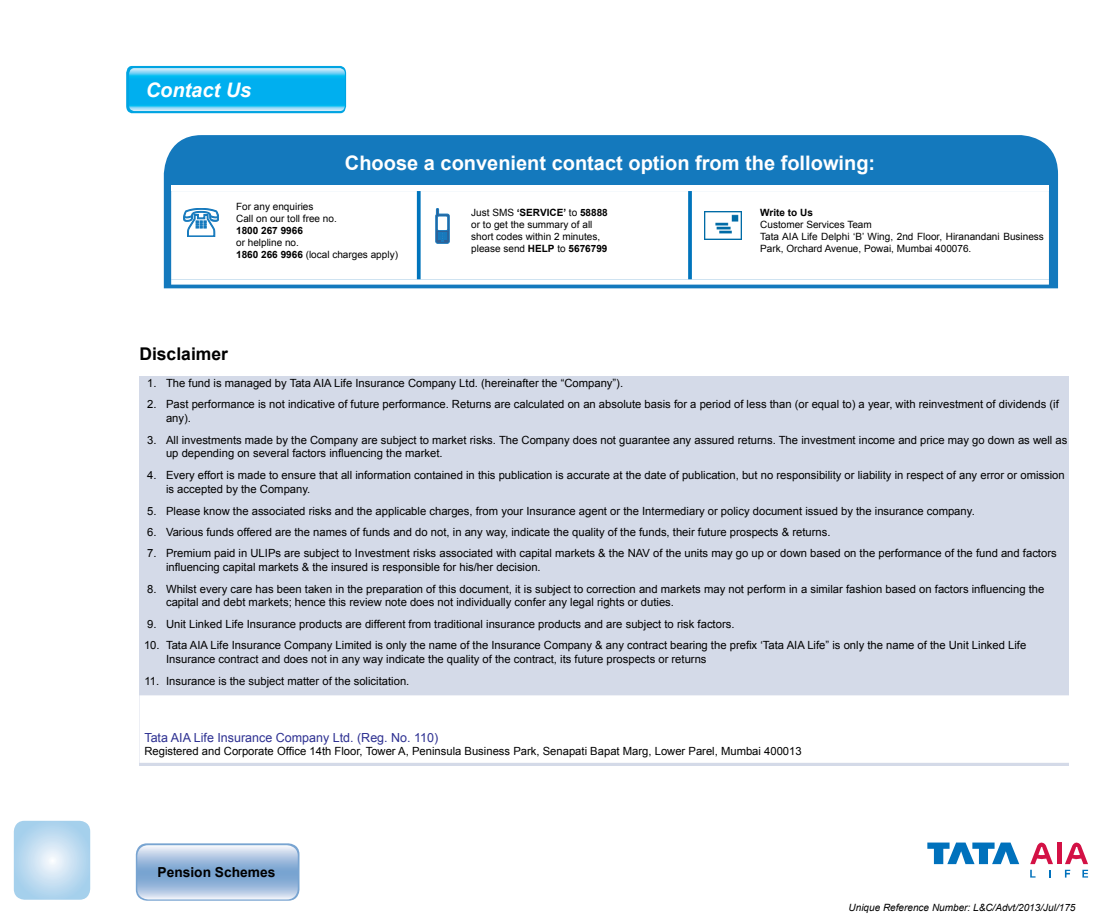
<style>
.page{position:relative;width:1099px;height:922px;background:#fff}
.page>*{position:absolute;margin:0;border:0;box-sizing:border-box;transform-origin:0 0}
.t1{font:700 20px "Arial";color:#fff}
.t2{font:italic 700 20px "Arial";color:#fff}
.t3{font:700 17.5px "Arial";color:#000}
.t4{font:700 13.75px "Arial";color:#000}
.t5{font:12.5px "Arial";color:#2e3192}
.t6{font:11.25px/13.5px "Arial";color:#000}
.t7{font:10px/12px "Arial";color:#000}
.t8{font:italic 10px "Arial";color:#000}
.t9{font:700 10px "Arial";color:#000}
.s1{font-weight:700}
</style>
<div class="page">
<div style="left:136px;top:843px;width:163px;height:57px;background:#78a4d1;border-radius:11px"></div>
<svg style="left:137px;top:845px;width:161px;height:54px"></svg>
<svg style="left:14px;top:820px;width:76px;height:79px;background:#bddbf0"></svg>
<svg style="left:1030px;top:842px;width:22px;height:21px"></svg>
<svg style="left:1065px;top:842px;width:23px;height:21px"></svg>
<div style="left:1056px;top:842px;width:5px;height:21px;background:#d31145"></div>
<svg style="left:1030px;top:869px;width:5px;height:8px"></svg>
<svg style="left:1064px;top:869px;width:6px;height:8px"></svg>
<svg style="left:1082px;top:869px;width:6px;height:8px"></svg>
<svg style="left:927px;top:842px;width:92px;height:21px"></svg>
<div style="left:164px;top:135px;width:893px;height:153px;background:#1479bd"></div>
<div style="left:171px;top:185px;width:877px;height:6px;background:#fff"></div>
<svg style="left:171px;top:191px;width:877px;height:88px"></svg>
<svg style="left:171px;top:279px;width:877px;height:5px"></svg>
<svg style="left:688px;top:191px;width:4px;height:88px"></svg>
<hr style="left:417px;top:191px;width:3px;height:88px;background:#0074bc">
<svg style="left:183px;top:208px;width:36px;height:29px"></svg>
<svg style="left:435px;top:208px;width:14px;height:35px"></svg>
<img style="left:704px;top:211px;width:37px;height:28px">
<svg style="left:126px;top:66px;width:220px;height:47px"></svg>
<img style="left:129px;top:68px;width:216px;height:43px">
<div style="left:139px;top:376px;width:930px;height:389px;background:#d4dae8"></div>
<div style="left:139px;top:695px;width:930px;height:67px;background:#fff"></div>
<h1 class="t2" style="left:146px;top:77px;width:107px">Contact Us</h1>
<h1 class="t1" style="left:345px;top:150px;width:532px">Choose a convenient contact option from the following:</h1>
<p class="t7" style="left:236px;top:201px;width:102px">For any enquiries<br>Call on our toll free no.</p>
<p class="t9" style="left:236px;top:224px;width:68px">1800 267 9966</p>
<p class="t7" style="left:236px;top:237px;width:163px">or helpline no.<br><span class="s1">1860 266 9966</span> (local charges apply)</p>
<p class="t7" style="left:471px;top:207px;width:138px">Just SMS <span class="s1">‘SERVICE’</span> to <span class="s1">58888 </span>or to get the summary of all short codes within 2 minutes, please send <span class="s1">HELP</span> to <span class="s1">5676799</span></p>
<p class="t9" style="left:760px;top:206px;width:54px">Write to Us</p>
<p class="t7" style="left:760px;top:219px;width:285px">Customer Services Team<br>Tata AIA Life Delphi ‘B’ Wing, 2nd Floor, Hiranandani Business<br>Park, Orchard Avenue, Powai, Mumbai 400076.</p>
<h2 class="t3" style="left:139px;top:342px;width:90px">Disclaimer</h2>
<p class="t6" style="left:147px;top:376px;width:477px">1. The fund is managed by Tata AIA Life Insurance Company Ltd. (hereinafter the “Company”).</p>
<p class="t6" style="left:166px;top:397px;width:894px;text-indent:-19px">2. Past performance is not indicative of future performance. Returns are calculated on an absolute basis for a period of less than (or equal to) a year, with reinvestment of dividends (if any).</p>
<p class="t6" style="left:166px;top:433px;width:903px;text-indent:-19px">3. All investments made by the Company are subject to market risks. The Company does not guarantee any assured returns. The investment income and price may go down as well as up depending on several factors influencing the market.</p>
<p class="t6" style="left:166px;top:468px;width:900px;text-indent:-19px">4. Every effort is made to ensure that all information contained in this publication is accurate at the date of publication, but no responsibility or liability in respect of any error or omission is accepted by the Company.</p>
<p class="t6" style="left:147px;top:504px;width:829px">5. Please know the associated risks and the applicable charges, from your Insurance agent or the Intermediary or policy document issued by the insurance company.</p>
<p class="t6" style="left:147px;top:525px;width:685px">6. Various funds offered are the names of funds and do not, in any way, indicate the quality of the funds, their future prospects &amp; returns.</p>
<p class="t6" style="left:166px;top:546px;width:892px;text-indent:-19px">7. Premium paid in ULIPs are subject to Investment risks associated with capital markets &amp; the NAV of the units may go up or down based on the performance of the fund and factors influencing capital markets &amp; the insured is responsible for his/her decision.</p>
<p class="t6" style="left:166px;top:582px;width:879px;text-indent:-19px">8. Whilst every care has been taken in the preparation of this document, it is subject to correction and markets may not perform in a similar fashion based on factors influencing the capital and debt markets; hence this review note does not individually confer any legal rights or duties.</p>
<p class="t6" style="left:147px;top:617px;width:589px">9. Unit Linked Life Insurance products are different from traditional insurance products and are subject to risk factors.</p>
<p class="t6" style="left:166px;top:638px;width:861px;text-indent:-22px">10. Tata AIA Life Insurance Company Limited is only the name of the Insurance Company &amp; any contract bearing the prefix ‘Tata AIA Life” is only the name of the Unit Linked Life<br>Insurance contract and does not in any way indicate the quality of the contract, its future prospects or returns</p>
<p class="t6" style="left:144px;top:674px;width:266px">11. Insurance is the subject matter of the solicitation.</p>
<p class="t5" style="left:144px;top:729px;width:295px">Tata AIA Life Insurance Company Ltd. (Reg. No. 110)</p>
<p class="t6" style="left:144px;top:744px;width:658px">Registered and Corporate Office 14th Floor, Tower A, Peninsula Business Park, Senapati Bapat Marg, Lower Parel, Mumbai 400013</p>
<p class="t4" style="left:158px;top:862px;width:119px">Pension Schemes</p>
<p class="t8" style="left:848px;top:900px;width:228px">Unique Reference Number: L&amp;C/Advt/2013/Jul/175</p>
</div>
